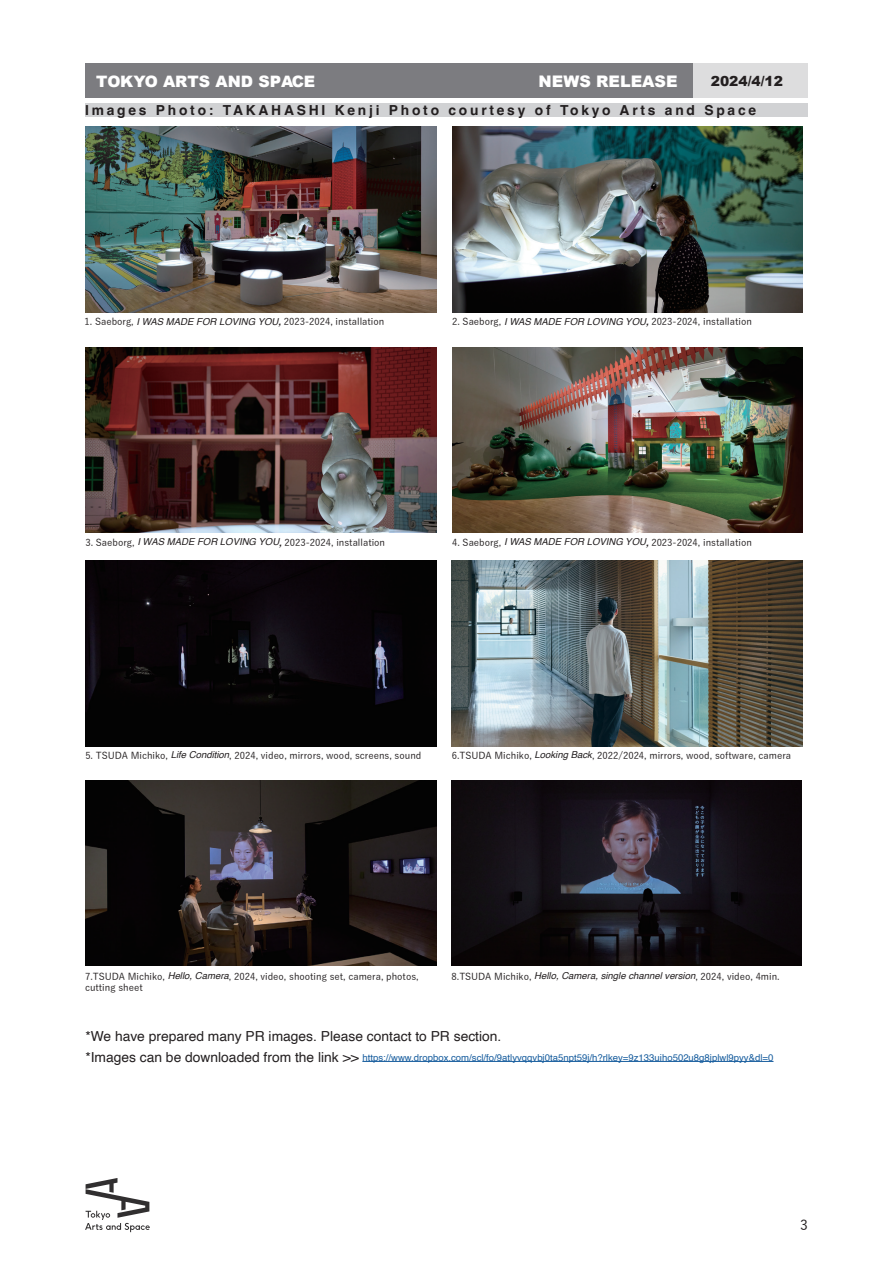
<style>
.page{position:relative;width:893px;height:1263px;background:#fff}
.page>*{position:absolute;margin:0;border:0;box-sizing:border-box;transform-origin:0 0}
.t1{font:900 15.9px "Arial";color:#fff}
.t2{font:900 15.75px "Arial";color:#fff}
.t3{font:700 13.8px "Helvetica";letter-spacing:.2em;color:#231f20}
.t4{font:13.8px "Helvetica";color:#231f20}
.t5{font:900 13.8px "Arial";color:#231f20}
.t6{font:500 13.8px "Yu Go";color:#231f20}
.t7{font:500 9.6px/11.7px "Yu Go";color:#231f20}
.t8{font:9.6px "Helvetica";color:#175d9e}
.t9{font:italic 9.6px "Helvetica";color:#231f20}
.s1{font-family:"Helvetica";font-weight:400;font-style:italic}
.s2{font-family:"Helvetica";font-weight:700;font-style:italic}
.s3{font-family:"Yu Go";font-weight:500;font-style:normal}
.s4{font-size:13.8px;color:#231f20}
</style>
<div class="page">
<div style="left:85px;top:64px;width:608px;height:34px;background:#7c7c80"></div>
<div style="left:693px;top:64px;width:115px;height:34px;background:#ddddde"></div>
<svg style="left:85px;top:1178px;width:65px;height:54px"></svg>
<div style="left:85px;top:103px;width:723px;height:14px;background:#d1d2d4"></div>
<img style="left:86px;top:127px;width:350px;height:185px">
<img style="left:452px;top:347px;width:350px;height:186px">
<img style="left:86px;top:347px;width:350px;height:186px">
<img style="left:452px;top:127px;width:351px;height:185px">
<img style="left:86px;top:561px;width:350px;height:185px">
<img style="left:451px;top:561px;width:351px;height:185px">
<img style="left:85px;top:780px;width:351px;height:186px">
<img style="left:451px;top:780px;width:351px;height:186px">
<hr style="left:362px;top:1061px;width:411px;height:1px;background:#175d9e">
<h1 class="t1" style="left:539px;top:70px;width:141px">NEWS RELEASE</h1>
<h3 class="t3" style="left:85px;top:102px;width:672px">Images Photo: TAKAHASHI Kenji Photo courtesy of Tokyo Arts and Space</h3>
<h2 class="t2" style="left:96px;top:70px;width:221px">TOKYO ARTS AND SPACE</h2>
<h3 class="t5" style="left:711px;top:71px;width:74px">2024/4/12</h3>
<p class="t7" style="left:85px;top:314px;width:301px">1. Saeborg, <span class="s1">I WAS MADE FOR LOVING YOU</span><span class="s2">,</span> 2023-2024, installation</p>
<p class="t7" style="left:452px;top:314px;width:301px">2. Saeborg, <span class="s1">I WAS MADE FOR LOVING YOU</span><span class="s2">,</span> 2023-2024, installation</p>
<p class="t7" style="left:85px;top:535px;width:301px">3. Saeborg, <span class="s1">I WAS MADE FOR LOVING YOU</span><span class="s2">,</span> 2023-2024, installation</p>
<p class="t7" style="left:452px;top:535px;width:301px">4. Saeborg, <span class="s1">I WAS MADE FOR LOVING YOU</span><span class="s2">,</span> 2023-2024, installation</p>
<p class="t7" style="left:85px;top:748px;width:338px">5. TSUDA Michiko, <span class="s1">Life Condition</span>, 2024, video, mirrors, wood, screens, sound</p>
<p class="t7" style="left:452px;top:748px;width:341px">6.TSUDA Michiko, <span class="s1">Looking Back</span>, 2022/2024, mirrors, wood, software, camera</p>
<p class="t7" style="left:85px;top:969px;width:335px">7.TSUDA Michiko, <span class="s1">Hello, Camera</span>, 2024, video, shooting set, camera, photos, cutting sheet</p>
<p class="t9" style="left:452px;top:968px;width:330px"><span class="s3">8.TSUDA Michiko,</span> Hello, Camera, single channel version<span class="s3">, 2024, video, 4min.</span></p>
<h3 class="t4" style="left:85px;top:1025px;width:418px">*We have prepared many PR images. Please contact to PR section.</h3>
<p class="t8" style="left:85px;top:1050px;width:690px"><span class="s4">*Images can be downloaded from the link &gt;&gt;</span> https://www.dropbox.com/scl/fo/9atlyvqqvbj0ta5npt59j/h?rlkey=9z133uiho502u8g8jplwl9pyy&amp;dl=0</p>
<h3 class="t6" style="left:800px;top:1212px;width:9px">3</h3>
</div>
